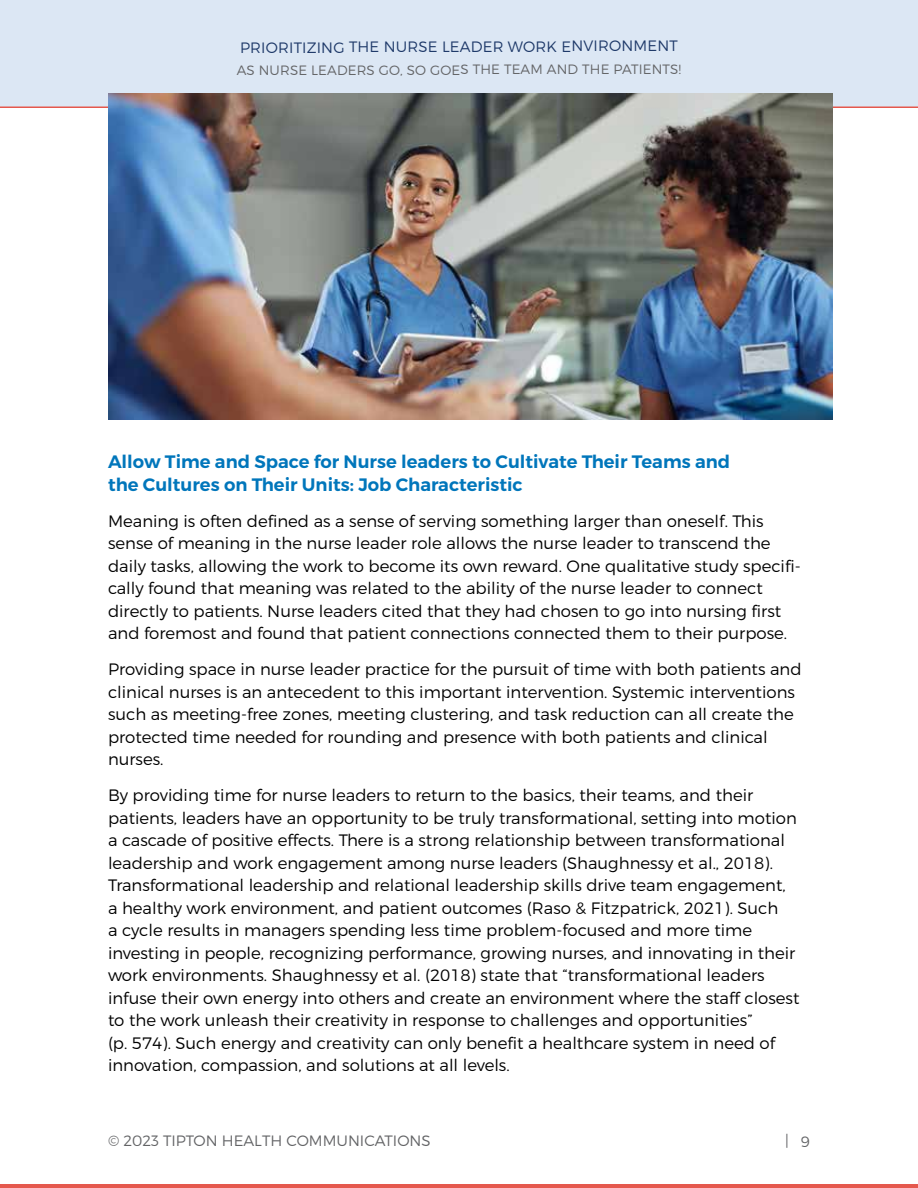
<style>
.page{position:relative;width:918px;height:1188px;background:#fff}
.page>*{position:absolute;margin:0;border:0;box-sizing:border-box;transform-origin:0 0}
.t1{font:600 18px/22.5px "Montserrat";color:#0076bb}
.t2{font:300 16.5px/22.5px "Montserrat";color:#000}
.t3{font:300 15px "Montserrat";letter-spacing:.005em;color:#1d3868}
.t4{font:300 15px "Montserrat";color:#636466}
.t5{font:300 13.5px "Montserrat";letter-spacing:.005em;color:#636466}
</style>
<div class="page">
<div style="left:0;top:0;width:918px;height:106px;background:#dce7f4"></div>
<hr style="left:0;top:106px;width:918px;height:2px;background:#e5584d">
<hr style="left:0;top:1184px;width:918px;height:4px;background:#e5584d">
<img style="left:108px;top:93px;width:725px;height:326px">
<p class="t3" style="left:240px;top:38px;width:439px">PRIORITIZING THE NURSE LEADER WORK ENVIRONMENT</p>
<p class="t5" style="left:237px;top:61px;width:446px">AS NURSE LEADERS GO, SO GOES THE TEAM AND THE PATIENTS!</p>
<p class="t1" style="left:108px;top:451px;width:624px">Allow Time and Space for Nurse leaders to Cultivate Their Teams and the Cultures on Their Units: Job Characteristic</p>
<p class="t2" style="left:108px;top:509px;width:694px">Meaning is often defined as a sense of serving something larger than oneself. This sense of meaning in the nurse leader role allows the nurse leader to transcend the daily tasks, allowing the work to become its own reward. One qualitative study specifi&shy;cally found that meaning was related to the ability of the nurse leader to connect directly to patients. Nurse leaders cited that they had chosen to go into nursing first and foremost and found that patient connections connected them to their purpose.</p>
<p class="t2" style="left:108px;top:658px;width:695px">Providing space in nurse leader practice for the pursuit of time with both patients and clinical nurses is an antecedent to this important intervention. Systemic interventions such as meeting-free zones, meeting clustering, and task reduction can all create the protected time needed for rounding and presence with both patients and clinical nurses.</p>
<p class="t2" style="left:108px;top:784px;width:693px">By providing time for nurse leaders to return to the basics, their teams, and their patients, leaders have an opportunity to be truly transformational, setting into motion a cascade of positive effects. There is a strong relationship between transformational leadership and work engagement among nurse leaders (Shaughnessy et al., 2018).<br>Transformational leadership and relational leadership skills drive team engagement,<br>a healthy work environment, and patient outcomes (Raso &amp; Fitzpatrick, 2021). Such<br>a cycle results in managers spending less time problem-focused and more time investing in people, recognizing performance, growing nurses, and innovating in their work environments. Shaughnessy et al. (2018) state that “transformational leaders infuse their own energy into others and create an environment where the staff closest to the work unleash their creativity in response to challenges and opportunities”<br>(p. 574). Such energy and creativity can only benefit a healthcare system in need of innovation, compassion, and solutions at all levels.</p>
<p class="t4" style="left:108px;top:1132px;width:324px">© 2023 TIPTON HEALTH COMMUNICATIONS</p>
<p class="t4" style="left:785px;top:1132px;width:26px">| 9</p>
</div>
